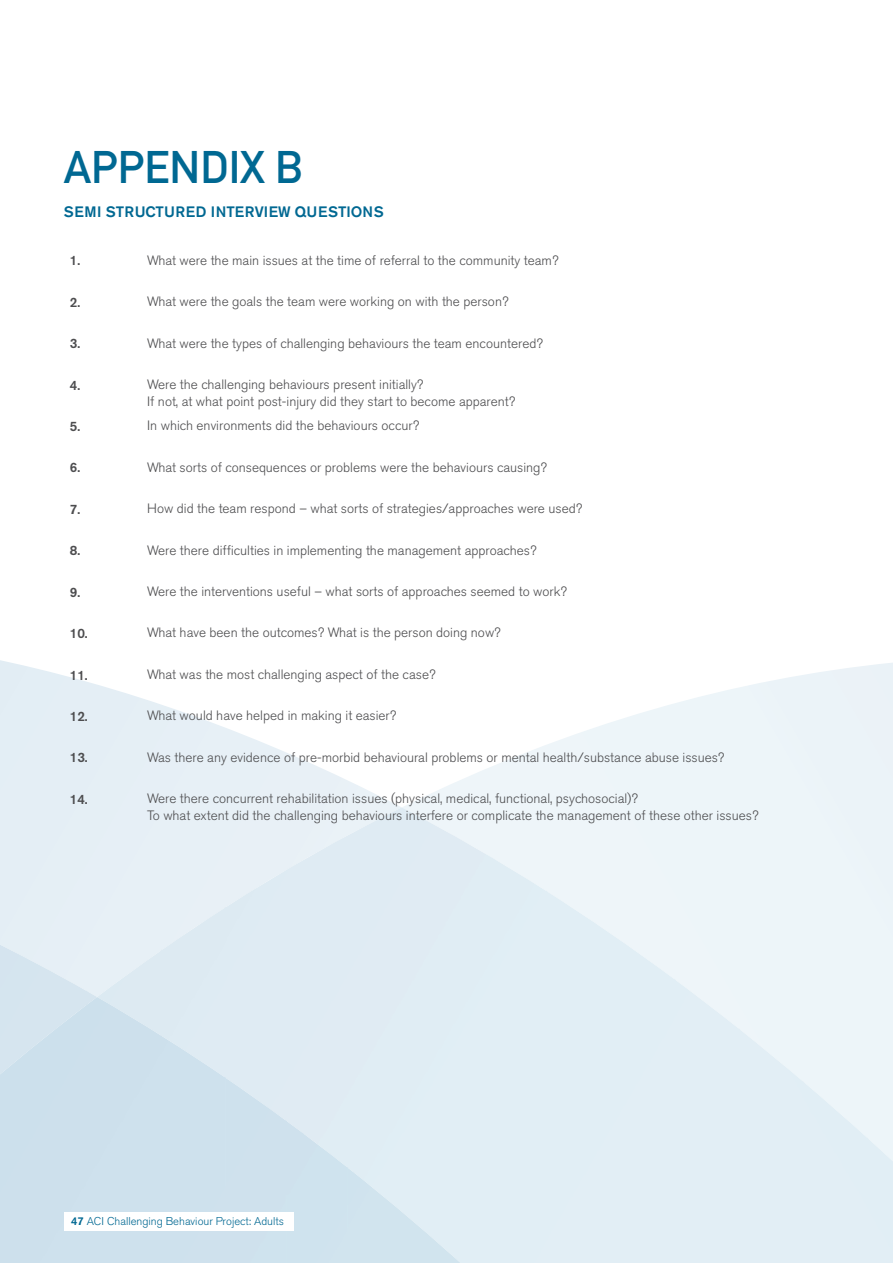
<style>
.page{position:relative;width:893px;height:1263px;background:#fff}
.page>*{position:absolute;margin:0;border:0;box-sizing:border-box;transform-origin:0 0}
.t1{font:45px "DIN Mittelschrift";color:#006892}
.t2{font:500 15px "Akzidenz Grotesk BE";letter-spacing:.02em;color:#006892}
.t3{font:300 13.5px/17.2px "Akzidenz Grotesk BE";color:#4d4d4f}
.t4{font:500 13.5px "Akzidenz Grotesk BE";color:#4d4d4f}
.t5{font:300 11.25px "Akzidenz Grotesk BE";color:#006892}
.s1{font-weight:500}
</style>
<div class="page">
<svg style="left:404px;top:663px;width:489px;height:474px"></svg>
<svg style="left:0;top:660px;width:400px;height:330px"></svg>
<img style="left:225px;top:807px;width:322px;height:325px">
<img style="left:546px;top:891px;width:129px;height:372px">
<img style="left:161px;top:907px;width:65px;height:90px">
<img style="left:674px;top:979px;width:66px;height:284px">
<div style="left:97px;top:950px;width:65px;height:47px;background:#e1edf4"></div>
<img style="left:738px;top:1028px;width:66px;height:235px">
<img style="left:803px;top:1081px;width:65px;height:182px">
<img style="left:0;top:938px;width:87px;height:59px">
<img style="left:86px;top:990px;width:11px;height:7px">
<img style="left:224px;top:1077px;width:63px;height:186px">
<img style="left:285px;top:1120px;width:63px;height:143px">
<img style="left:347px;top:1167px;width:123px;height:96px">
<div style="left:64px;top:1212px;width:229px;height:18px;background:#fff"></div>
<h1 class="t1" style="left:64px;top:140px;width:53px">APPENDI</h1>
<h1 class="t1" style="left:240px;top:140px;width:64px">X B</h1>
<p class="t2" style="left:64px;top:202px;width:20px">SEMI</p>
<p class="t2" style="left:106px;top:202px;width:21px">STRUCTURED</p>
<p class="t2" style="left:211px;top:202px;width:16px">INTERVIEW</p>
<p class="t2" style="left:295px;top:202px;width:22px">QUESTIONS</p>
<p class="t4" style="left:70px;top:252px;width:12px">1.</p>
<p class="t3" style="left:147px;top:252px;width:413px">What were the main issues at the time of referral to the community team?</p>
<p class="t4" style="left:70px;top:294px;width:12px">2.</p>
<p class="t3" style="left:147px;top:293px;width:363px">What were the goals the team were working on with the person?</p>
<p class="t4" style="left:70px;top:335px;width:12px">3.</p>
<p class="t3" style="left:147px;top:334px;width:397px">What were the types of challenging behaviours the team encountered?</p>
<p class="t4" style="left:70px;top:377px;width:12px">4.</p>
<p class="t3" style="left:147px;top:376px;width:370px">Were the challenging behaviours present initially?<br>If not, at what point post-injury did they start to become apparent?</p>
<p class="t4" style="left:70px;top:418px;width:12px">5.</p>
<p class="t3" style="left:147px;top:417px;width:274px">In which environments did the behaviours occur?</p>
<p class="t4" style="left:70px;top:459px;width:12px">6.</p>
<p class="t3" style="left:147px;top:459px;width:401px">What sorts of consequences or problems were the behaviours causing?</p>
<p class="t4" style="left:70px;top:501px;width:12px">7.</p>
<p class="t3" style="left:147px;top:500px;width:437px">How did the team respond – what sorts of strategies/approaches were used?</p>
<p class="t4" style="left:70px;top:542px;width:12px">8.</p>
<p class="t3" style="left:147px;top:542px;width:391px">Were there difficulties in implementing the management approaches?</p>
<p class="t4" style="left:70px;top:584px;width:12px">9.</p>
<p class="t3" style="left:147px;top:583px;width:421px">Were the interventions useful – what sorts of approaches seemed to work?</p>
<p class="t4" style="left:70px;top:625px;width:19px">10.</p>
<p class="t3" style="left:147px;top:624px;width:355px">What have been the outcomes? What is the person doing now?</p>
<p class="t4" style="left:70px;top:666px;width:19px">11.</p>
<p class="t3" style="left:147px;top:666px;width:290px">What was the most challenging aspect of the case?</p>
<p class="t4" style="left:70px;top:708px;width:19px">12.</p>
<p class="t3" style="left:147px;top:707px;width:251px">What would have helped in making it easier?</p>
<p class="t4" style="left:70px;top:749px;width:19px">13.</p>
<p class="t3" style="left:147px;top:749px;width:579px">Was there any evidence of pre-morbid behavioural problems or mental health/substance abuse issues?</p>
<p class="t4" style="left:70px;top:791px;width:19px">14.</p>
<p class="t3" style="left:147px;top:790px;width:613px">Were there concurrent rehabilitation issues (physical, medical, functional, psychosocial)?<br>To what extent did the challenging behaviours interfere or complicate the management of these other issues?</p>
<p class="t5" style="left:71px;top:1215px;width:214px"><span class="s1">47</span> ACI Challenging Behaviour Project: Adults</p>
</div>
